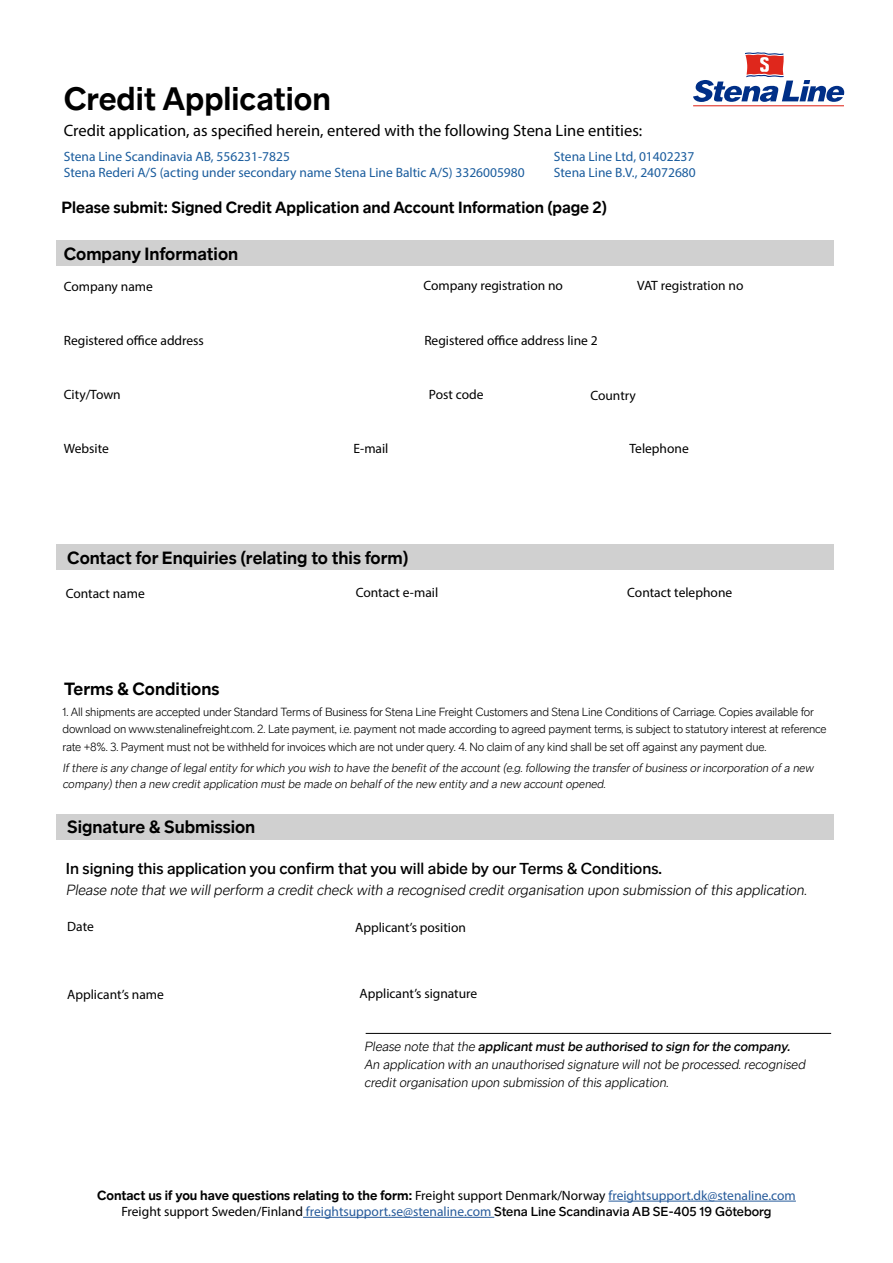
<style>
.page{position:relative;width:893px;height:1263px;background:#fff}
.page>*{position:absolute;margin:0;border:0;box-sizing:border-box;transform-origin:0 0}
.t1{font:700 33px "Stena Sans";color:#000}
.t2{font:700 18px "Stena Sans";color:#000}
.t3{font:16.5px "Myriad Pro";color:#000}
.t4{font:500 16.5px "Stena Sans";color:#000}
.t5{font:700 16.5px "Stena Sans";color:#000}
.t6{font:italic 300 15px "Stena Sans";color:#000}
.t7{font:13.5px "Myriad Pro";color:#000}
.t8{font:13.5px/16.2px "Myriad Pro";color:#275b9b;text-align:center}
.t9{font:italic 300 13.5px/18px "Stena Sans";color:#000}
.t10{font:13.5px/16.2px "Myriad Pro";color:#1a5c9d}
.t11{font:300 12px/16.5px "Stena Sans";letter-spacing:-.01em;color:#000}
.t12{font:italic 300 12px/16.5px "Stena Sans";color:#000}
.s1{font-weight:500}
.s2{font-family:"Stena Sans";font-weight:700;color:#000}
.s3{color:#000}
.s4{font-family:"Stena Sans";font-weight:500;color:#000}
</style>
<div class="page">
<div style="left:56px;top:240px;width:778px;height:26px;background:#d0d0d0"></div>
<svg style="left:693px;top:52px;width:151px;height:50px"></svg>
<hr style="left:693px;top:105px;width:151px;height:1px;background:#df271c">
<hr style="left:366px;top:1033px;width:465px;height:1px;background:#000">
<div style="left:56px;top:544px;width:778px;height:26px;background:#d0d0d0"></div>
<div style="left:56px;top:814px;width:778px;height:25px;background:#d0d0d0"></div>
<hr style="left:608px;top:1201px;width:188px;height:1px;background:#275b9b">
<hr style="left:303px;top:1217px;width:191px;height:1px;background:#275b9b">
<h1 class="t1" style="left:64px;top:79px;width:269px">Credit Application</h1>
<h3 class="t3" style="left:64px;top:120px;width:580px">Credit application, as specified herein, entered with the following Stena Line entities:</h3>
<p class="t10" style="left:64px;top:148px;width:462px">Stena Line Scandinavia AB, 556231-7825<br>Stena Rederi A/S (acting under secondary name Stena Line Baltic A/S) 3326005980</p>
<p class="t10" style="left:554px;top:148px;width:143px">Stena Line Ltd, 01402237<br>Stena Line B.V., 24072680</p>
<h3 class="t5" style="left:62px;top:198px;width:547px">Please submit: Signed Credit Application and Account Information (page 2)</h3>
<h2 class="t2" style="left:64px;top:243px;width:176px">Company Information</h2>
<p class="t7" style="left:64px;top:278px;width:91px">Company name</p>
<p class="t7" style="left:423px;top:277px;width:141px">Company registration no</p>
<p class="t7" style="left:637px;top:277px;width:108px">VAT registration no</p>
<p class="t7" style="left:64px;top:332px;width:142px">Registered office address</p>
<p class="t7" style="left:424px;top:332px;width:175px">Registered office address line 2</p>
<p class="t7" style="left:64px;top:386px;width:59px">City/Town</p>
<p class="t7" style="left:429px;top:386px;width:56px">Post code</p>
<p class="t7" style="left:590px;top:387px;width:47px">Country</p>
<p class="t7" style="left:64px;top:441px;width:47px">Website</p>
<p class="t7" style="left:354px;top:441px;width:36px">E-mail</p>
<p class="t7" style="left:629px;top:441px;width:61px">Telephone</p>
<h2 class="t2" style="left:67px;top:547px;width:343px">Contact for Enquiries (relating to this form)</h2>
<p class="t7" style="left:66px;top:585px;width:81px">Contact name</p>
<h2 class="t2" style="left:64px;top:678px;width:157px">Terms &amp; Conditions</h2>
<p class="t7" style="left:356px;top:584px;width:84px">Contact e-mail</p>
<p class="t7" style="left:627px;top:584px;width:107px">Contact telephone</p>
<p class="t11" style="left:62px;top:704px;width:765px">1. All shipments are accepted under Standard Terms of Business for Stena Line Freight Customers and Stena Line Conditions of Carriage. Copies available for download on www.stenalinefreight.com. 2. Late payment, i.e. payment not made according to agreed payment terms, is subject to statutory interest at reference</p>
<p class="t11" style="left:62px;top:739px;width:705px">rate +8%. 3. Payment must not be withheld for invoices which are not under query. 4. No claim of any kind shall be set off against any payment due.</p>
<p class="t12" style="left:62px;top:759px;width:755px">Ifthere is any change oflegalentity forwhich you wish to have the benefitofthe account(e.g.following the transferofbusiness orincorporation ofa new company)then a new creditapplication mustbe made on behalfofthe new entity and a new accountopened.</p>
<h2 class="t2" style="left:67px;top:816px;width:190px">Signature &amp; Submission</h2>
<h3 class="t4" style="left:66px;top:859px;width:598px">In signing this application you confirm that you will abide by our Terms &amp; Conditions.</h3>
<p class="t6" style="left:66px;top:881px;width:745px">Please note thatwe willperform a creditcheck with a recognised creditorganisation upon submission ofthis application.</p>
<p class="t7" style="left:67px;top:918px;width:28px">Date</p>
<p class="t7" style="left:355px;top:919px;width:112px">Applicant’s position</p>
<p class="t7" style="left:67px;top:986px;width:98px">Applicant’s name</p>
<p class="t7" style="left:360px;top:985px;width:119px">Applicant’s signature</p>
<p class="t9" style="left:364px;top:1037px;width:445px">Please note thatthe <span class="s1">applicant must be authorised to sign forthe company.<br></span>An application with an unauthorised signature willnotbe processed.recognised creditorganisation upon submission ofthis application.</p>
<p class="t8" style="left:97px;top:1187px;width:700px"><span class="s2">Contact us if you have questions relating to the form:</span> <span class="s3">Freight support Denmark/Norway</span> freightsupport.dk@stenaline.com<br><span class="s3">Freight support Sweden/Finland</span> freightsupport.se@stenaline.com <span class="s4">Stena Line Scandinavia AB SE-405 19 Göteborg</span></p>
</div>
